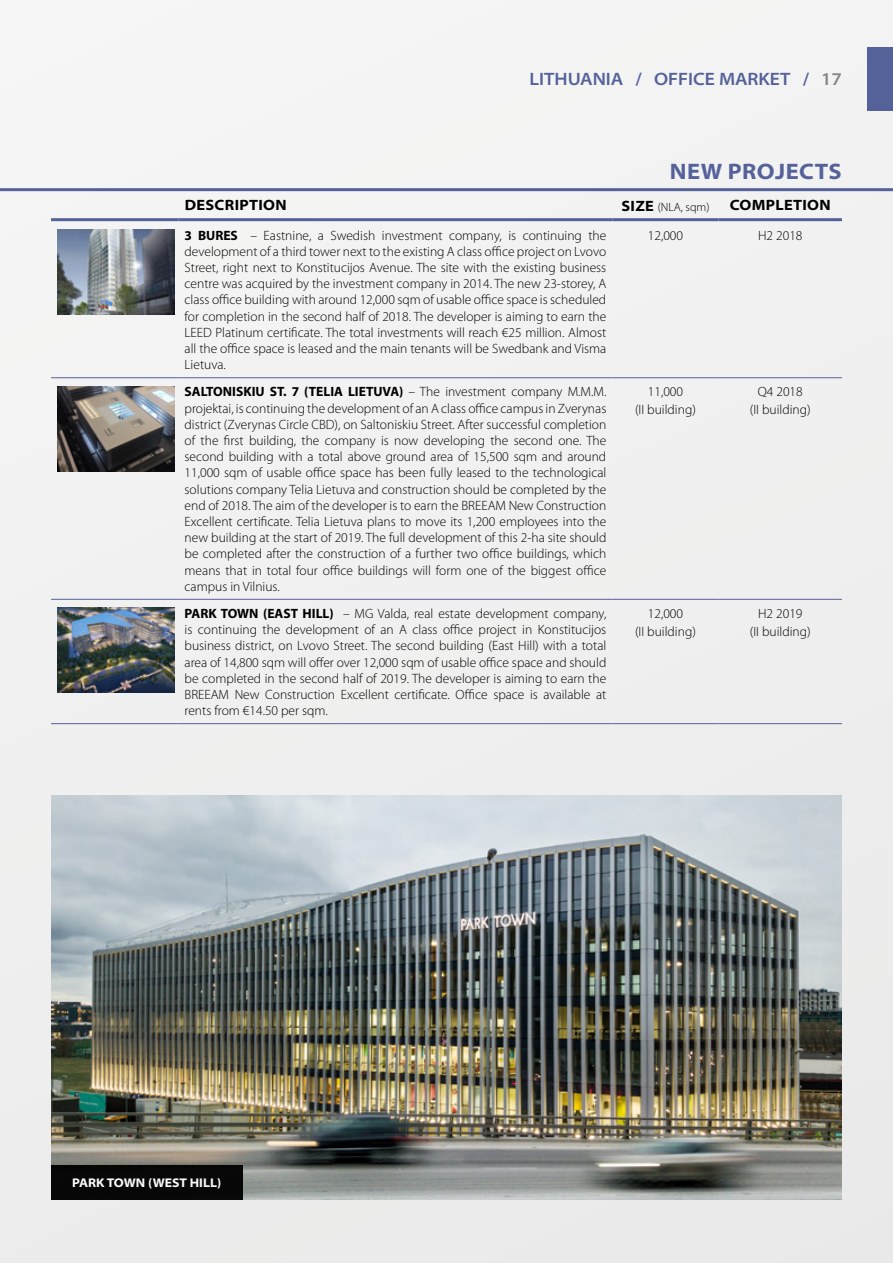
<style>
.page{position:relative;width:893px;height:1263px;background:#f1f1f1}
.page>*{position:absolute;margin:0;border:0;box-sizing:border-box;transform-origin:0 0}
.t1{font:700 semi-expanded 22.5px "Myriad Pro";letter-spacing:.02em;color:#55629a}
.t2{font:600 semi-expanded 18px "Myriad Pro";color:#55629a}
.t3{font:700 semi-expanded 15px "Myriad Pro";letter-spacing:.02em;color:#000}
.t4{font:300 13.5px/16.2px "Myriad Pro";color:#000;text-align:center}
.t5{font:700 semi-expanded 12.6px "Myriad Pro";color:#fff}
.t6{font:300 12px "Myriad Pro";color:#000}
.s1{color:#878787}
.s2{font-weight:700;font-stretch:semi-expanded;font-size:15px}
.s3{font-weight:700}
</style>
<div class="page">
<div style="left:867px;top:47px;width:26px;height:64px;background:#55629a"></div>
<hr style="left:0;top:188px;width:893px;height:3px;background:#55629a">
<img style="left:51px;top:795px;width:791px;height:404px">
<hr style="left:51px;top:218px;width:128px;height:3px;background:#55629a">
<hr style="left:179px;top:218px;width:433px;height:3px;background:#55629a">
<hr style="left:612px;top:218px;width:107px;height:3px;background:#55629a">
<hr style="left:719px;top:218px;width:123px;height:3px;background:#55629a">
<hr style="left:51px;top:377px;width:128px;height:1px;background:#55629a">
<hr style="left:179px;top:377px;width:433px;height:1px;background:#55629a">
<hr style="left:612px;top:377px;width:107px;height:1px;background:#55629a">
<hr style="left:719px;top:377px;width:123px;height:1px;background:#55629a">
<hr style="left:51px;top:599px;width:128px;height:1px;background:#55629a">
<hr style="left:179px;top:599px;width:433px;height:1px;background:#55629a">
<hr style="left:612px;top:599px;width:107px;height:1px;background:#55629a">
<hr style="left:719px;top:599px;width:123px;height:1px;background:#55629a">
<hr style="left:51px;top:723px;width:128px;height:1px;background:#55629a">
<hr style="left:179px;top:723px;width:433px;height:1px;background:#55629a">
<hr style="left:612px;top:723px;width:107px;height:1px;background:#55629a">
<hr style="left:719px;top:723px;width:123px;height:1px;background:#55629a">
<img style="left:57px;top:229px;width:118px;height:86px">
<img style="left:57px;top:386px;width:118px;height:85px">
<img style="left:57px;top:608px;width:118px;height:85px">
<div style="left:51px;top:1165px;width:191px;height:34px;background:#070707"></div>
<h2 class="t2" style="left:530px;top:69px;width:314px">LITHUANIA / OFFICE MARKET / <span class="s1">17</span></h2>
<h1 class="t1" style="left:670px;top:158px;width:173px">NEW PROJECTS</h1>
<p class="t3" style="left:185px;top:196px;width:103px">DESCRIPTION</p>
<p class="t6" style="left:621px;top:201px;width:90px"><span class="s2">SIZE</span> (NLA, sqm)</p>
<p class="t3" style="left:730px;top:196px;width:102px">COMPLETION</p>
<p class="t4" style="left:185px;top:227px;width:423px;text-align:justify"><span class="s3">3 BURES</span> – Eastnine, a Swedish investment company, is continuing the development of a third tower next to the existing A class office project on Lvovo Street, right next to Konstitucijos Avenue. The site with the existing business centre was acquired by the investment company in 2014. The new 23-storey, A class office building with around 12,000 sqm of usable office space is scheduled for completion in the second half of 2018. The developer is aiming to earn the LEED Platinum certificate. The total investments will reach €25 million. Almost all the office space is leased and the main tenants will be Swedbank and Visma Lietuva.</p>
<p class="t4" style="left:648px;top:227px;width:37px">12,000</p>
<p class="t4" style="left:758px;top:227px;width:46px">H2 2018</p>
<p class="t4" style="left:185px;top:384px;width:423px;text-align:justify"><span class="s3">SALTONISKIU ST. 7 (TELIA LIETUVA)</span> – The investment company M.M.M. projektai, is continuing the development of an A class office campus in Zverynas district (Zverynas Circle CBD), on Saltoniskiu Street. After successful completion of the first building, the company is now developing the second one. The second building with a total above ground area of 15,500 sqm and around 11,000 sqm of usable office space has been fully leased to the technological solutions company Telia Lietuva and construction should be completed by the end of 2018. The aim of the developer is to earn the BREEAM New Construction Excellent certificate. Telia Lietuva plans to move its 1,200 employees into the new building at the start of 2019. The full development of this 2-ha site should be completed after the construction of a further two office buildings, which means that in total four office buildings will form one of the biggest office campus in Vilnius.</p>
<p class="t4" style="left:635px;top:383px;width:62px;line-height:18px">11,000<br>(II building)</p>
<p class="t4" style="left:750px;top:383px;width:62px;line-height:18px">Q4 2018<br>(II building)</p>
<p class="t4" style="left:185px;top:605px;width:423px;text-align:justify"><span class="s3">PARK TOWN (EAST HILL)</span> – MG Valda, real estate development company, is continuing the development of an A class office project in Konstitucijos business district, on Lvovo Street. The second building (East Hill) with a total area of 14,800 sqm will offer over 12,000 sqm of usable office space and should be completed in the second half of 2019. The developer is aiming to earn the BREEAM New Construction Excellent certificate. Office space is available at rents from €14.50 per sqm.</p>
<p class="t4" style="left:635px;top:605px;width:62px;line-height:18px">12,000<br>(II building)</p>
<p class="t4" style="left:750px;top:605px;width:62px;line-height:18px">H2 2019<br>(II building)</p>
<p class="t5" style="left:72px;top:1175px;width:151px">PARK TOWN (WEST HILL)</p>
</div>
